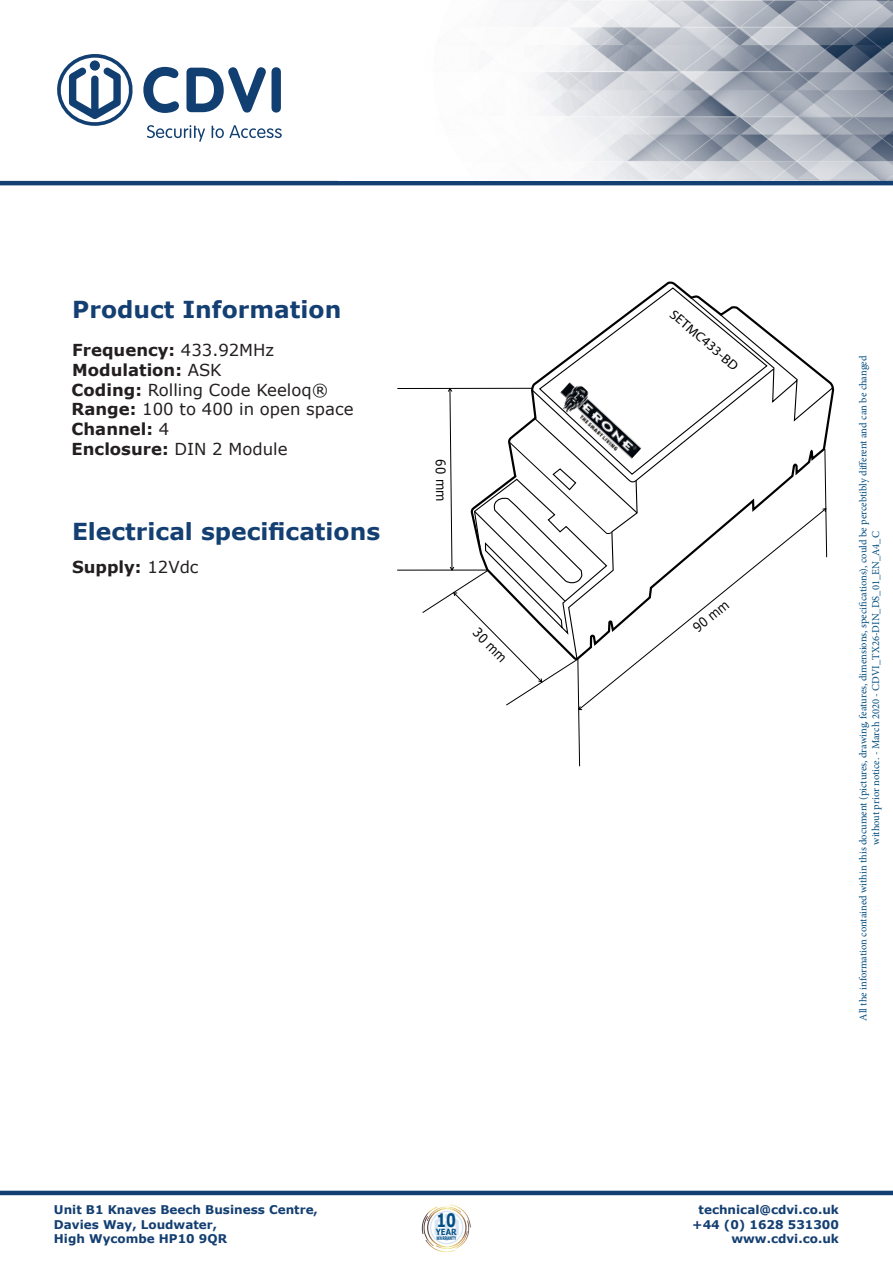
<style>
.page{position:relative;width:893px;height:1263px;background:#fff}
.page>*{position:absolute;margin:0;border:0;box-sizing:border-box;transform-origin:0 0}
.t1{font:700 23.4px "Verdana";color:#143f72}
.t2{font:700 18.6px "Verdana";color:#014f85;scale:.75 1}
.t3{font:700 16.5px "Verdana";color:#231f20}
.t4{font:16.5px "Verdana";color:#231f20}
.t5{font:13.2px "Verdana";color:#000;scale:.89 1}
.t6{font:13.2px "Myriad Pro";color:#000;scale:1.08 1}
.t7{font:700 12px "Verdana";color:#143f72}
.t8{font:10.5px/12.6px "Minion Pro";color:#014d7f;text-align:center}
.t9{font:700 8.55px "Verdana";color:#014f85;scale:.82 1}
.t10{font:700 4.95px "Verdana";color:#014f85;scale:.62 1}
.s1{font-weight:400}
.s2{font-weight:700}
</style>
<div class="page">
<hr style="left:0;top:1191px;width:893px;height:4px;background:#143f72">
<svg style="left:57px;top:54px;width:76px;height:72px"></svg>
<svg style="left:147px;top:125px;width:58px;height:17px"></svg>
<svg style="left:212px;top:125px;width:70px;height:13px"></svg>
<svg style="left:143px;top:67px;width:36px;height:46px"></svg>
<svg style="left:186px;top:67px;width:80px;height:46px"></svg>
<div style="left:272px;top:67px;width:9px;height:46px;background:#113f71;border-radius:5px"></div>
<hr style="left:0;top:181px;width:893px;height:4px;background:#143f72">
<svg style="left:799px;top:366px;width:35px;height:191px"></svg>
<svg style="left:799px;top:508px;width:23px;height:49px"></svg>
<svg style="left:397px;top:287px;width:402px;height:480px"></svg>
<svg style="left:822px;top:448px;width:5px;height:110px"></svg>
<img style="left:522px;top:0;width:371px;height:181px">
<svg style="left:422px;top:1204px;width:49px;height:48px"></svg>
<p class="t1" style="left:72px;top:294px;width:271px">Product Information</p>
<p class="t3" style="left:72px;top:339px;width:204px">Frequency: <span class="s1">433.92MHz</span></p>
<p class="t3" style="left:72px;top:359px;width:151px">Modulation: <span class="s1">ASK</span></p>
<p class="t4" style="left:72px;top:379px;width:258px"><span class="s2">Coding:</span> Rolling Code Keeloq®</p>
<p class="t4" style="left:72px;top:399px;width:283px"><span class="s2">Range:</span> 100 to 400 in open space</p>
<p class="t3" style="left:72px;top:419px;width:99px">Channel: <span class="s1">4</span></p>
<p class="t3" style="left:72px;top:438px;width:217px">Enclosure: <span class="s1">DIN 2 Module</span></p>
<p class="t1" style="left:72px;top:516px;width:310px">Electrical specifications</p>
<p class="t3" style="left:72px;top:556px;width:128px">Supply: <span class="s1">12Vdc</span></p>
<p class="t5" style="left:449px;top:459px;width:48px;rotate:89deg">60 mm</p>
<p class="t5" style="left:481px;top:624px;width:48px;rotate:46deg">30 mm</p>
<p class="t7" style="left:54px;top:1202px;width:266px">Unit B1 Knaves Beech Business Centre,</p>
<p class="t7" style="left:54px;top:1216px;width:165px">Davies Way, Loudwater,</p>
<p class="t7" style="left:54px;top:1231px;width:175px">High Wycombe HP10 9QR</p>
<p class="t2" style="left:437px;top:1208px;width:27px">10</p>
<p class="t10" style="left:437px;top:1235px;width:33px">WARRANTY</p>
<p class="t9" style="left:436px;top:1226px;width:27px">YEAR</p>
<p class="t6" style="left:677px;top:306px;width:80px;rotate:40deg">SETMC433-BD</p>
<p class="t5" style="left:689px;top:623px;width:48px;rotate:-39deg">90 mm</p>
<p class="t8" style="left:857px;top:1020px;width:667px;rotate:-90deg">All the information contained within this document (pictures, drawing, features, dimensions, specifications), could be percebtibly different and can be changed without prior notice. - March 2020 - CDVI_TX26-DIN_DS_01_EN_A4_C</p>
<p class="t7" style="left:699px;top:1202px;width:142px">technical@cdvi.co.uk</p>
<p class="t7" style="left:692px;top:1216px;width:148px">+44 (0) 1628 531300</p>
<p class="t7" style="left:731px;top:1231px;width:109px">www.cdvi.co.uk</p>
</div>
